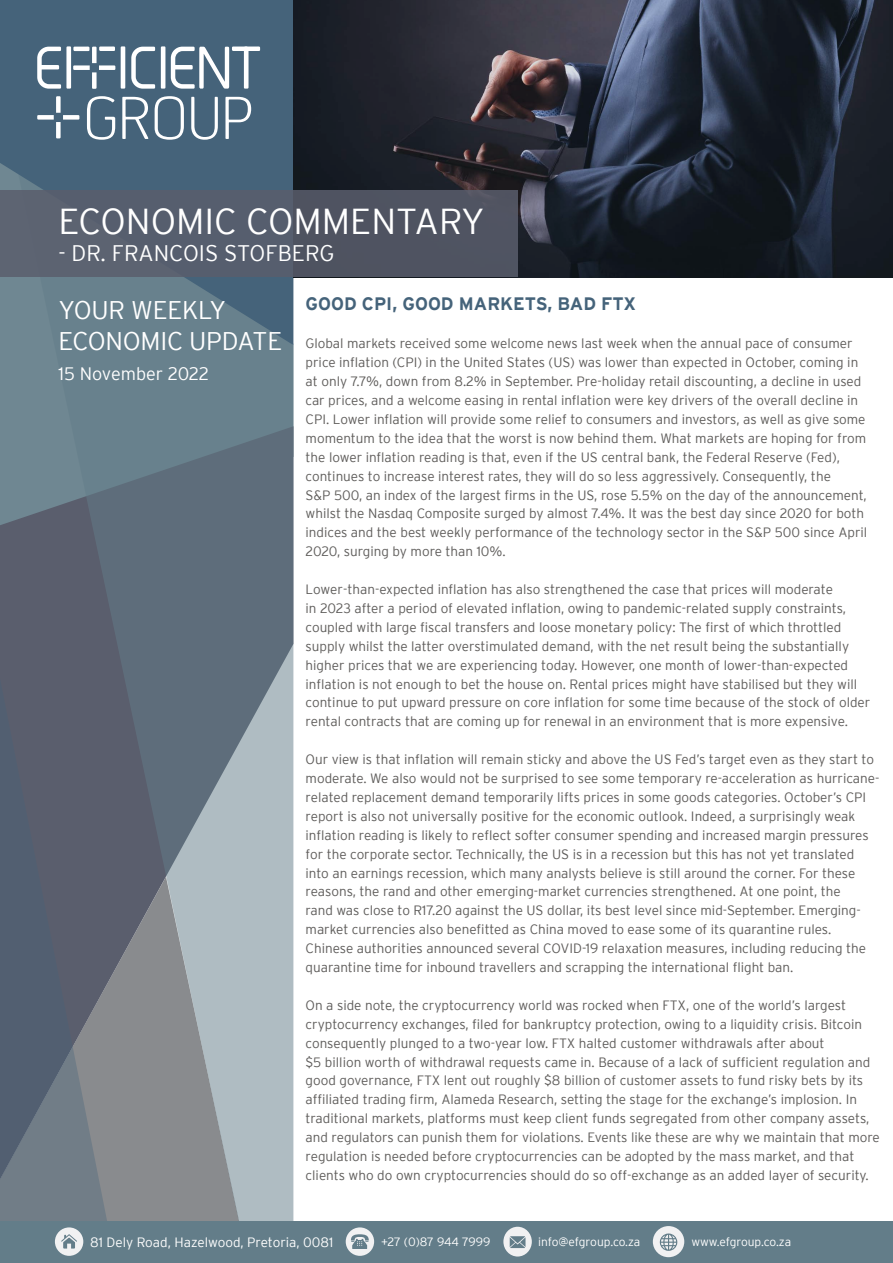
<style>
.page{position:relative;width:893px;height:1263px;background:#fff}
.page>*{position:absolute;margin:0;border:0;box-sizing:border-box;transform-origin:0 0}
.t1{font:300 36px "Interstate";color:#fff}
.t2{font:300 25.5px/30.6px "Interstate";letter-spacing:-.01em;color:#fff}
.t3{font:300 22.5px "Interstate";color:#fff}
.t4{font:700 18px "Interstate";color:#45637a}
.t5{font:300 18px "Interstate";color:#fff}
.t6{font:300 13.5px/18.9px "Interstate";color:#5e5c5a}
.t7{font:300 13.5px "Interstate";color:#fff}
.t8{font:300 12px "Interstate";letter-spacing:-.01em;color:#fff}
</style>
<div class="page">
<svg style="left:0;top:345px;width:293px;height:876px;background:#7c8a94"></svg>
<svg style="left:0;top:0;width:293px;height:345px;background:#4f6c7f"></svg>
<svg style="left:0;top:471px;width:115px;height:750px;background:#5f6775"></svg>
<svg style="left:131px;top:47px;width:24px;height:42px"></svg>
<svg style="left:37px;top:46px;width:78px;height:43px"></svg>
<svg style="left:37px;top:96px;width:42px;height:42px;background:#637c8f"></svg>
<svg style="left:87px;top:96px;width:28px;height:44px"></svg>
<svg style="left:122px;top:97px;width:27px;height:42px"></svg>
<svg style="left:155px;top:96px;width:29px;height:44px"></svg>
<svg style="left:191px;top:97px;width:27px;height:43px"></svg>
<svg style="left:225px;top:97px;width:26px;height:42px"></svg>
<svg style="left:121px;top:46px;width:4px;height:43px"></svg>
<svg style="left:161px;top:46px;width:4px;height:43px"></svg>
<svg style="left:171px;top:46px;width:89px;height:43px"></svg>
<div style="left:0;top:1221px;width:893px;height:42px;background:#637d89"></div>
<svg style="left:55px;top:1227px;width:28px;height:29px"></svg>
<svg style="left:653px;top:1226px;width:31px;height:31px"></svg>
<div style="left:346px;top:1227px;width:28px;height:29px;background:#f1f1f2;border-radius:50%"></div>
<svg style="left:351px;top:1234px;width:18px;height:15px"></svg>
<svg style="left:503px;top:1227px;width:29px;height:29px"></svg>
<svg style="left:293px;top:0;width:600px;height:277px;background:#252a36"></svg>
<div style="left:0;top:190px;width:518px;height:87px;background:linear-gradient(to right,#5c6574,#4d505e)"></div>
<h1 class="t1" style="left:58px;top:201px;width:428px">ECONOMIC COMMENTARY</h1>
<h3 class="t3" style="left:58px;top:241px;width:277px">- DR. FRANCOIS STOFBERG</h3>
<h2 class="t2" style="left:58px;top:295px;width:225px">YOUR WEEKLY<br>ECONOMIC UPDATE</h2>
<h3 class="t5" style="left:58px;top:363px;width:152px">15 November 2022</h3>
<h3 class="t4" style="left:306px;top:294px;width:332px">GOOD CPI, GOOD MARKETS, BAD FTX</h3>
<p class="t6" style="left:306px;top:334px;width:563px">Global markets received some welcome news last week when the annual pace of consumer price inflation (CPI) in the United States (US) was lower than expected in October, coming in at only 7.7%, down from 8.2% in September. Pre-holiday retail discounting, a decline in used car prices, and a welcome easing in rental inflation were key drivers of the overall decline in CPI. Lower inflation will provide some relief to consumers and investors, as well as give some momentum to the idea that the worst is now behind them. What markets are hoping for from the lower inflation reading is that, even if the US central bank, the Federal Reserve (Fed), continues to increase interest rates, they will do so less aggressively. Consequently, the<br>S&amp;P 500, an index of the largest firms in the US, rose 5.5% on the day of the announcement, whilst the Nasdaq Composite surged by almost 7.4%. It was the best day since 2020 for both indices and the best weekly performance of the technology sector in the S&amp;P 500 since April 2020, surging by more than 10%.</p>
<p class="t6" style="left:306px;top:580px;width:566px">Lower-than-expected inflation has also strengthened the case that prices will moderate<br>in 2023 after a period of elevated inflation, owing to pandemic-related supply constraints, coupled with large fiscal transfers and loose monetary policy: The first of which throttled supply whilst the latter overstimulated demand, with the net result being the substantially higher prices that we are experiencing today. However, one month of lower-than-expected inflation is not enough to bet the house on. Rental prices might have stabilised but they will continue to put upward pressure on core inflation for some time because of the stock of older rental contracts that are coming up for renewal in an environment that is more expensive.</p>
<p class="t6" style="left:306px;top:750px;width:575px">Our view is that inflation will remain sticky and above the US Fed’s target even as they start to moderate. We also would not be surprised to see some temporary re-acceleration as hurricane&shy;related replacement demand temporarily lifts prices in some goods categories. October’s CPI report is also not universally positive for the economic outlook. Indeed, a surprisingly weak inflation reading is likely to reflect softer consumer spending and increased margin pressures for the corporate sector. Technically, the US is in a recession but this has not yet translated into an earnings recession, which many analysts believe is still around the corner. For these reasons, the rand and other emerging-market currencies strengthened. At one point, the<br>rand was close to R17.20 against the US dollar, its best level since mid-September. Emerging&shy;market currencies also benefitted as China moved to ease some of its quarantine rules.<br>Chinese authorities announced several COVID-19 relaxation measures, including reducing the quarantine time for inbound travellers and scrapping the international flight ban.</p>
<p class="t6" style="left:306px;top:995px;width:576px">On a side note, the cryptocurrency world was rocked when FTX, one of the world’s largest cryptocurrency exchanges, filed for bankruptcy protection, owing to a liquidity crisis. Bitcoin consequently plunged to a two-year low. FTX halted customer withdrawals after about<br>$5 billion worth of withdrawal requests came in. Because of a lack of sufficient regulation and good governance, FTX lent out roughly $8 billion of customer assets to fund risky bets by its affiliated trading firm, Alameda Research, setting the stage for the exchange’s implosion. In traditional markets, platforms must keep client funds segregated from other company assets, and regulators can punish them for violations. Events like these are why we maintain that more regulation is needed before cryptocurrencies can be adopted by the mass market, and that clients who do own cryptocurrencies should do so off-exchange as an added layer of security.</p>
<p class="t7" style="left:90px;top:1235px;width:245px">81 Dely Road, Hazelwood, Pretoria, 0081</p>
<p class="t8" style="left:381px;top:1235px;width:111px">+27 (0)87 944 7999</p>
<p class="t8" style="left:538px;top:1235px;width:104px">info@efgroup.co.za</p>
<p class="t8" style="left:691px;top:1235px;width:101px">www.efgroup.co.za</p>
</div>
